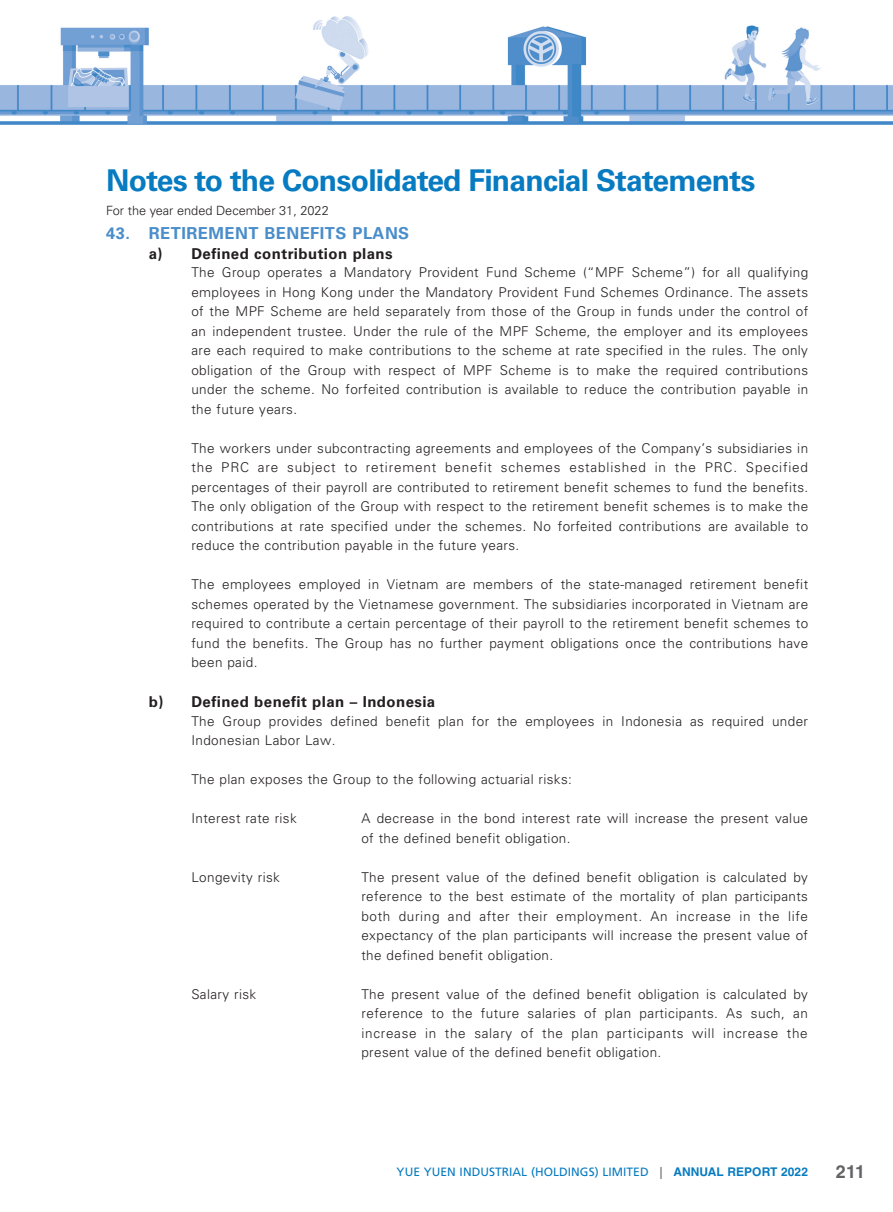
<style>
.page{position:relative;width:893px;height:1212px;background:#fff}
.page>*{position:absolute;margin:0;border:0;box-sizing:border-box;transform-origin:0 0}
.t1{font:700 30px "Univers LT Std";letter-spacing:-.025em;color:#077bc1}
.t2{font:700 18px "Helvetica LT Std";color:#636366}
.t3{font:700 16.5px "Univers LT Std";letter-spacing:.03em;color:#498dca}
.t4{font:700 15px "Univers LT Std";letter-spacing:.03em;color:#231f20}
.t5{font:300 13.5px/19.5px "Univers LT Std";letter-spacing:.03em;color:#231f20;text-align:justify}
.t6{font:300 12.75px "Univers LT Std";color:#231f20}
.t7{font:12px "Frutiger LT Std";letter-spacing:.005em;color:#077bc1}
.s1{color:#636366}
.s2{font-family:"Helvetica LT Std";font-weight:700}
</style>
<div class="page">
<img style="left:0;top:16px;width:893px;height:109px">
<h1 class="t1" style="left:106px;top:163px;width:651px">Notes to the Consolidated Financial Statements</h1>
<p class="t6" style="left:106px;top:202px;width:224px">For the year ended December 31, 2022</p>
<p class="t3" style="left:106px;top:224px;width:304px">43. RETIREMENT BENEFITS PLANS</p>
<p class="t4" style="left:149px;top:245px;width:245px">a) Defined contribution plans</p>
<p class="t5" style="left:191px;top:263px;width:618px">The Group operates a Mandatory Provident Fund Scheme (“MPF Scheme”) for all qualifying employees in Hong Kong under the Mandatory Provident Fund Schemes Ordinance. The assets of the MPF Scheme are held separately from those of the Group in funds under the control of an independent trustee. Under the rule of the MPF Scheme, the employer and its employees are each required to make contributions to the scheme at rate specified in the rules. The only obligation of the Group with respect of MPF Scheme is to make the required contributions under the scheme. No forfeited contribution is available to reduce the contribution payable in the future years.</p>
<p class="t5" style="left:191px;top:438px;width:618px">The workers under subcontracting agreements and employees of the Company’s subsidiaries in the PRC are subject to retirement benefit schemes established in the PRC. Specified percentages of their payroll are contributed to retirement benefit schemes to fund the benefits.<br>The only obligation of the Group with respect to the retirement benefit schemes is to make the contributions at rate specified under the schemes. No forfeited contributions are available to reduce the contribution payable in the future years.</p>
<p class="t5" style="left:191px;top:574px;width:618px">The employees employed in Vietnam are members of the state-managed retirement benefit schemes operated by the Vietnamese government. The subsidiaries incorporated in Vietnam are required to contribute a certain percentage of their payroll to the retirement benefit schemes to fund the benefits. The Group has no further payment obligations once the contributions have been paid.</p>
<p class="t4" style="left:149px;top:693px;width:288px">b) Defined benefit plan – Indonesia</p>
<p class="t5" style="left:191px;top:711px;width:618px">The Group provides defined benefit plan for the employees in Indonesia as required under<br>Indonesian Labor Law.</p>
<p class="t5" style="left:191px;top:770px;width:382px">The plan exposes the Group to the following actuarial risks:</p>
<p class="t5" style="left:191px;top:809px;width:107px">Interest rate risk</p>
<p class="t5" style="left:361px;top:809px;width:448px">A decrease in the bond interest rate will increase the present value of the defined benefit obligation.</p>
<p class="t5" style="left:191px;top:867px;width:90px">Longevity risk</p>
<p class="t5" style="left:361px;top:867px;width:448px">The present value of the defined benefit obligation is calculated by reference to the best estimate of the mortality of plan participants both during and after their employment. An increase in the life expectancy of the plan participants will increase the present value of the defined benefit obligation.</p>
<p class="t5" style="left:191px;top:984px;width:66px">Salary risk</p>
<p class="t5" style="left:361px;top:984px;width:448px">The present value of the defined benefit obligation is calculated by reference to the future salaries of plan participants. As such, an increase in the salary of the plan participants will increase the present value of the defined benefit obligation.</p>
<p class="t7" style="left:397px;top:1164px;width:413px">YUE YUEN INDUSTRIAL (HOLDINGS) LIMITED <span class="s1">|</span> <span class="s2">ANNUAL REPORT 2022</span></p>
<h2 class="t2" style="left:836px;top:1160px;width:31px">211</h2>
</div>
